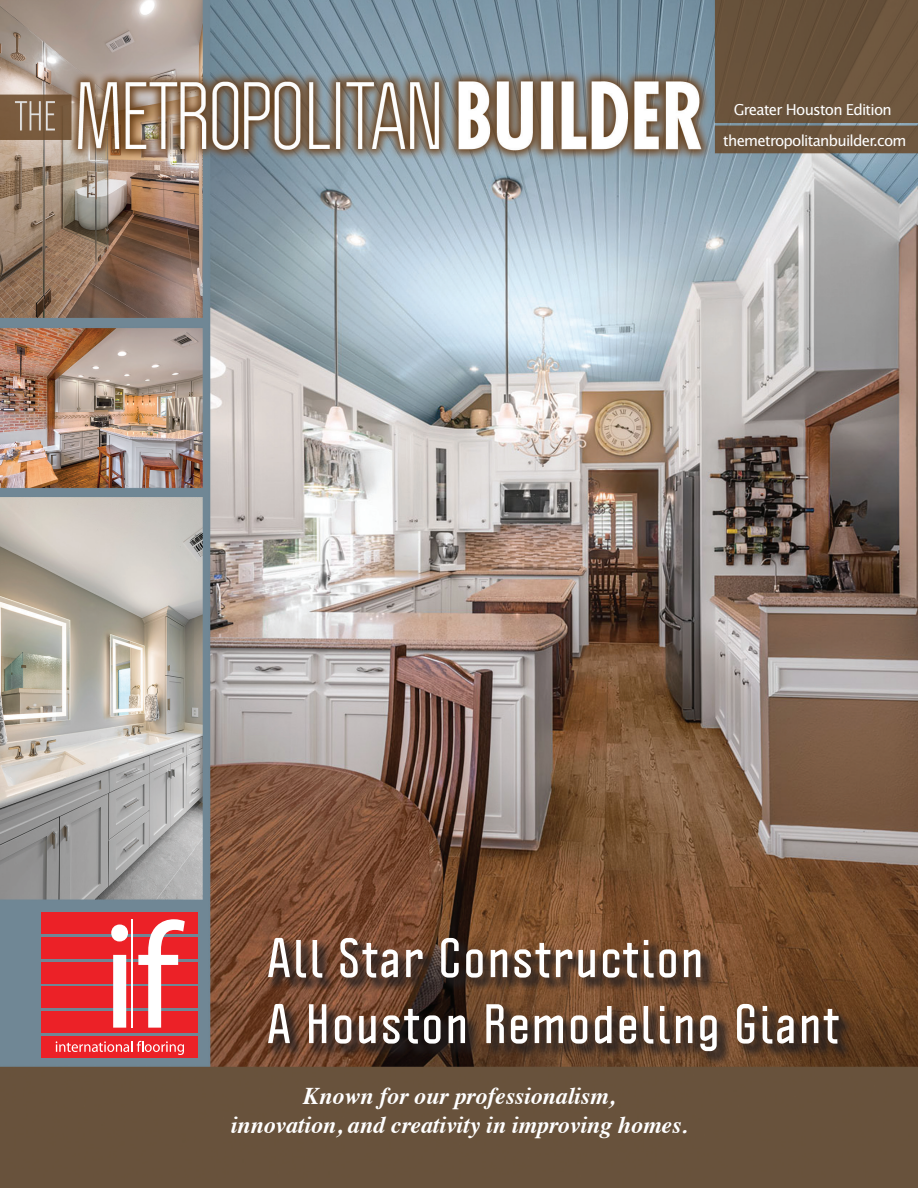
<style>
.page{position:relative;width:918px;height:1188px;background:#fff}
.page>*{position:absolute;margin:0;border:0;box-sizing:border-box;transform-origin:0 0}
.Headline{font:700 48.6px/66px "Politica";letter-spacing:.05em;color:#fff}
.Body_Copy{font:italic 700 24px/28.8px "Times";letter-spacing:-.005em;color:#fff;text-align:center}
.t1{font:15px "Lucida Sans";letter-spacing:-.05em;color:#fff}
</style>
<div class="page">
<img style="left:0;top:0;width:918px;height:1188px">
<div style="left:267px;top:937px;width:587px;height:129px;background:#231f20;opacity:.8"></div>
<div style="left:42px;top:913px;width:156px;height:21px;background:#ec2127"></div>
<div style="left:42px;top:937px;width:156px;height:21px;background:#ec2127"></div>
<div style="left:42px;top:962px;width:156px;height:21px;background:#ec2127"></div>
<div style="left:42px;top:987px;width:156px;height:21px;background:#ec2127"></div>
<div style="left:42px;top:1012px;width:156px;height:21px;background:#ec2127"></div>
<div style="left:42px;top:1037px;width:156px;height:21px;background:#ec2127"></div>
<hr style="left:131px;top:920px;width:1px;height:108px;background:#fff">
<svg style="left:56px;top:1041px;width:128px;height:14px"></svg>
<svg style="left:111px;top:925px;width:17px;height:103px"></svg>
<svg style="left:138px;top:919px;width:47px;height:109px"></svg>
<p class="t1" style="left:734px;top:101px;width:160px">Greater Houston Edition</p>
<p class="t1" style="left:723px;top:132px;width:185px">themetropolitanbuilder.com</p>
<p class="Headline" style="left:268px;top:925px;width:573px">All Star Construction<br>A Houston Remodeling Giant</p>
<p class="Body_Copy" style="left:231px;top:1080px;width:458px">Known for our professionalism,<br>innovation, and creativity in improving homes.</p>
</div>
